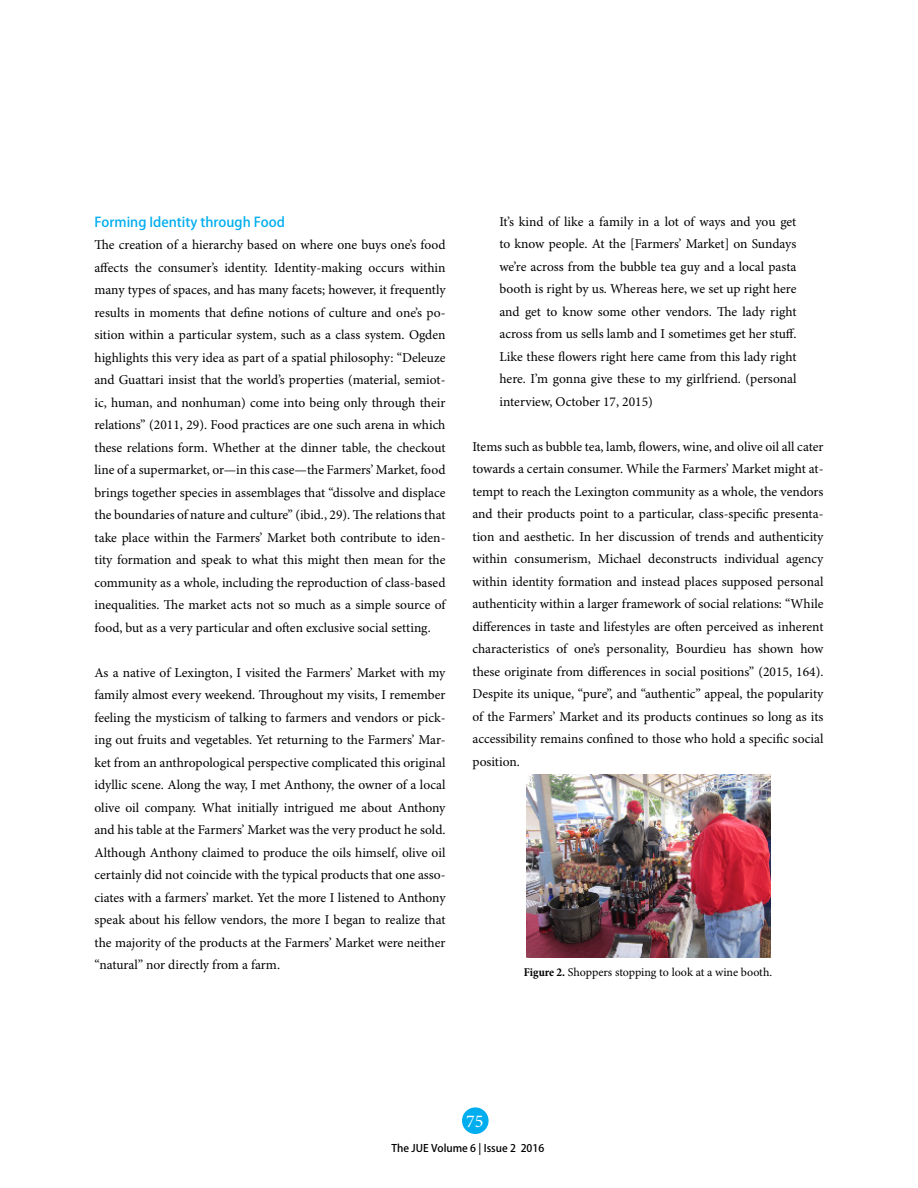
<style>
.page{position:relative;width:918px;height:1188px;background:#fff}
.page>*{position:absolute;margin:0;border:0;box-sizing:border-box;transform-origin:0 0}
.t1{font:18px "Minion Pro";color:#fff}
.t2{font:13.5px/22.5px "Minion Pro";color:#000;text-align:justify}
.t3{font:13.5px "Adobe Heiti Std";color:#00aeef}
.t4{font:12px "Minion Pro";letter-spacing:-.005em;color:#000}
.t5{font:10.5px "Adobe Heiti Std";color:#000}
.s1{font-weight:700;font-stretch:condensed}
</style>
<div class="page">
<div style="left:462px;top:1107px;width:27px;height:27px;background:#00aeef;border-radius:50%"></div>
<img style="left:526px;top:775px;width:244px;height:182px">
<p class="t3" style="left:94px;top:214px;width:192px">Forming Identity through Food</p>
<p class="t2" style="left:94px;top:234px;width:353px">The creation of a hierarchy based on where one buys one’s food affects the consumer’s identity. Identity-making occurs within many types of spaces, and has many facets; however, it frequently results in moments that define notions of culture and one’s po&shy;sition within a particular system, such as a class system. Ogden highlights this very idea as part of a spatial philosophy: “Deleuze and Guattari insist that the world’s properties (material, semiot&shy;ic, human, and nonhuman) come into being only through their relations” (2011, 29). Food practices are one such arena in which these relations form. Whether at the dinner table, the checkout line of a supermarket, or—in this case—the Farmers’ Market, food brings together species in assemblages that “dissolve and displace the boundaries of nature and culture” (ibid., 29). The relations that take place within the Farmers’ Market both contribute to iden&shy;tity formation and speak to what this might then mean for the community as a whole, including the reproduction of class-based inequalities. The market acts not so much as a simple source of food, but as a very particular and often exclusive social setting.</p>
<p class="t2" style="left:94px;top:662px;width:353px">As a native of Lexington, I visited the Farmers’ Market with my family almost every weekend. Throughout my visits, I remember feeling the mysticism of talking to farmers and vendors or pick&shy;ing out fruits and vegetables. Yet returning to the Farmers’ Mar&shy;ket from an anthropological perspective complicated this original idyllic scene. Along the way, I met Anthony, the owner of a local olive oil company. What initially intrigued me about Anthony and his table at the Farmers’ Market was the very product he sold.<br>Although Anthony claimed to produce the oils himself, olive oil certainly did not coincide with the typical products that one asso&shy;ciates with a farmers’ market. Yet the more I listened to Anthony speak about his fellow vendors, the more I began to realize that the majority of the products at the Farmers’ Market were neither “natural” nor directly from a farm.</p>
<p class="t2" style="left:500px;top:211px;width:299px">It’s kind of like a family in a lot of ways and you get to know people. At the [Farmers’ Market] on Sundays we’re across from the bubble tea guy and a local pasta booth is right by us. Whereas here, we set up right here and get to know some other vendors. The lady right across from us sells lamb and I sometimes get her stuff.<br>Like these flowers right here came from this lady right here. I’m gonna give these to my girlfriend. (personal interview, October 17, 2015)</p>
<p class="t2" style="left:472px;top:436px;width:353px">Items such as bubble tea, lamb, flowers, wine, and olive oil all cater towards a certain consumer. While the Farmers’ Market might at&shy;tempt to reach the Lexington community as a whole, the vendors and their products point to a particular, class-specific presenta&shy;tion and aesthetic. In her discussion of trends and authenticity within consumerism, Michael deconstructs individual agency within identity formation and instead places supposed personal authenticity within a larger framework of social relations: “While differences in taste and lifestyles are often perceived as inherent characteristics of one’s personality, Bourdieu has shown how these originate from differences in social positions” (2015, 164).<br>Despite its unique, “pure”, and “authentic” appeal, the popularity of the Farmers’ Market and its products continues so long as its accessibility remains confined to those who hold a specific social position.</p>
<p class="t4" style="left:524px;top:965px;width:250px"><span class="s1">Figure 2.</span> Shoppers stopping to look at a wine booth.</p>
<p class="t1" style="left:466px;top:1110px;width:19px">75</p>
<p class="t5" style="left:392px;top:1142px;width:154px">The JUE Volume 6 | Issue 2 2016</p>
</div>
